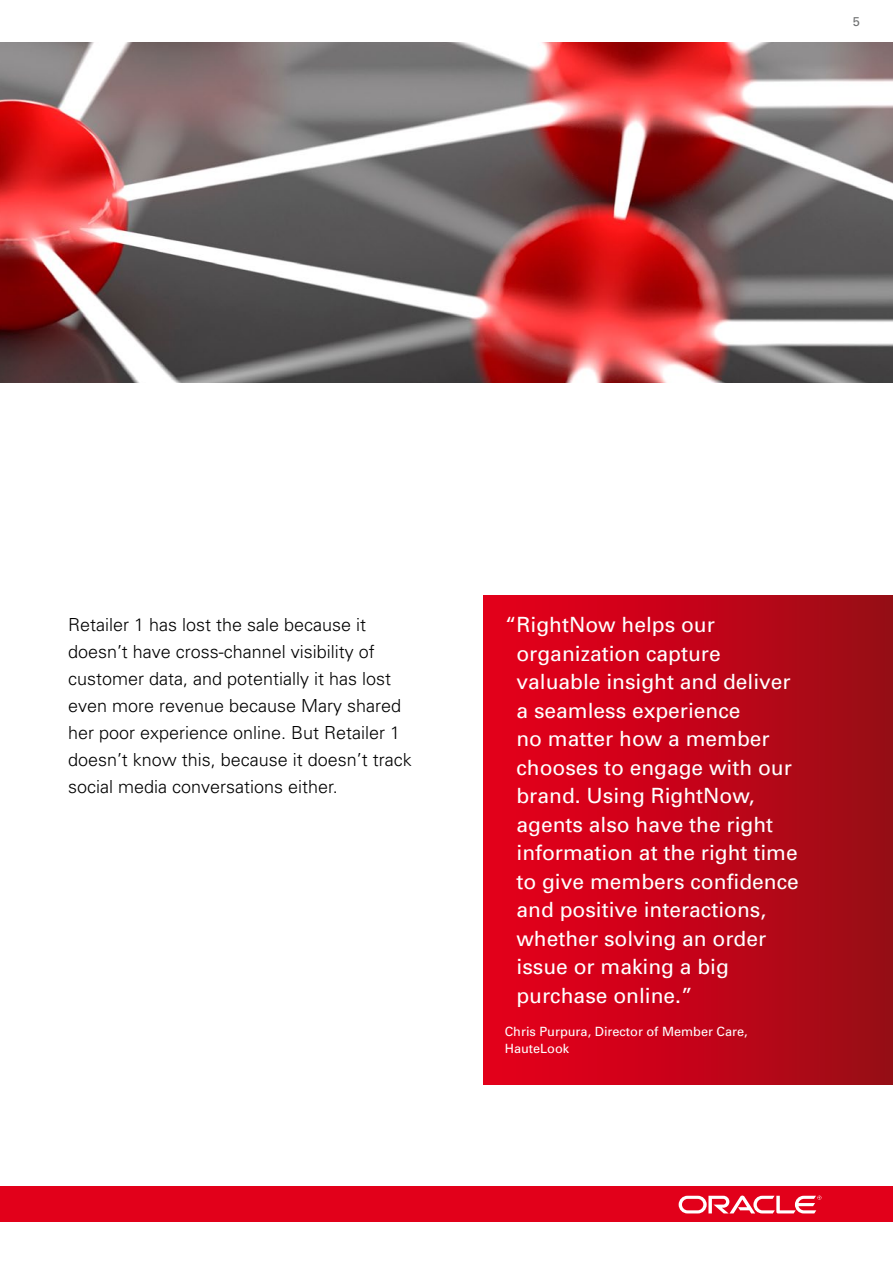
<style>
.page{position:relative;width:893px;height:1263px;background:#fff}
.page>*{position:absolute;margin:0;border:0;box-sizing:border-box;transform-origin:0 0}
.t1{font:21px/28.5px "Univers";color:#fff}
.t2{font:300 18px/27px "Univers";color:#000}
.t3{font:12.75px/16.5px "Univers";color:#fff}
.t4{font:12.75px "Univers";color:#707172}
</style>
<div class="page">
<div style="left:484px;top:595px;width:409px;height:489px;background:linear-gradient(to right,#eb001b,#9a0c16)"></div>
<img style="left:0;top:43px;width:893px;height:340px">
<div style="left:0;top:1186px;width:893px;height:36px;background:#e2001a"></div>
<svg style="left:679px;top:1195px;width:142px;height:18px"></svg>
<p class="t4" style="left:853px;top:14px;width:9px">5</p>
<p class="t2" style="left:68px;top:611px;width:345px">Retailer 1 has lost the sale because it doesn’t have cross-channel visibility of customer data, and potentially it has lost even more revenue because Mary shared her poor experience online. But Retailer 1 doesn’t know this, because it doesn’t track social media conversations either.</p>
<p class="t1" style="left:516px;top:611px;width:284px;text-indent:-12px">“RightNow helps our organization capture valuable insight and deliver a seamless experience<br>no matter how a member chooses to engage with our brand. Using RightNow, agents also have the right information at the right time to give members confidence and positive interactions, whether solving an order issue or making a big purchase online.”</p>
<p class="t3" style="left:505px;top:1024px;width:245px">Chris Purpura, Director of Member Care,<br>HauteLook</p>
</div>
